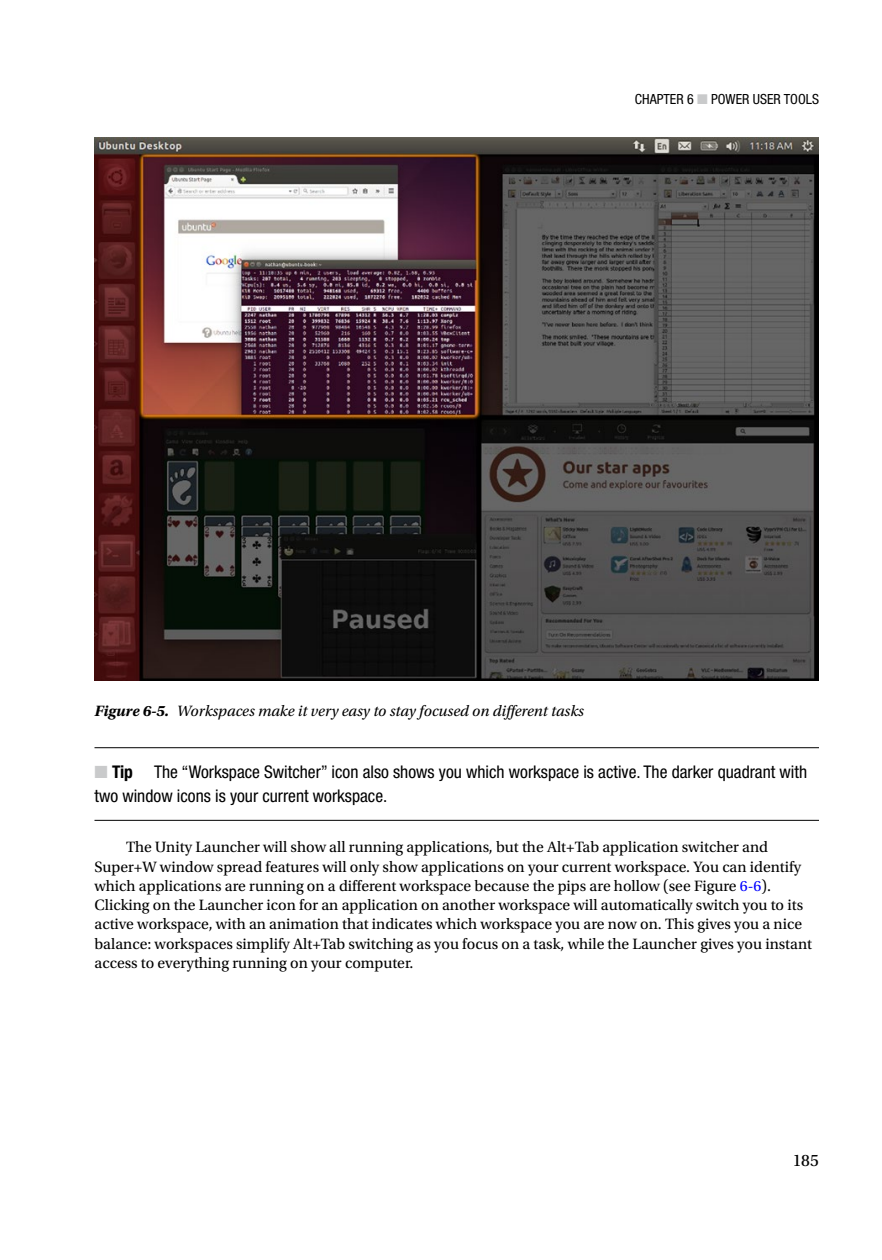
<style>
.page{position:relative;width:882px;height:1260px;background:#fff}
.page>*{position:absolute;margin:0;border:0;box-sizing:border-box;transform-origin:0 0}
.t1{font:condensed 17.5px/24.5px "Helvetica Neue";color:#000}
.t2{font:17.5px "Utopia Std";color:#000}
.t3{font:15.75px/19.2px "Utopia Std";color:#000}
.t4{font:italic 15.75px "Utopia Std";color:#000}
.t5{font:condensed 14px "Helvetica Neue";color:#000}
.s1{color:#c9cacb}
.s2{font-weight:700}
.s3{color:#00f}
</style>
<div class="page">
<hr style="left:94px;top:747px;width:725px;height:1px;background:#000">
<hr style="left:94px;top:820px;width:725px;height:1px;background:#000">
<img style="left:94px;top:137px;width:725px;height:544px">
<p class="t5" style="left:635px;top:91px;width:186px">Chapter 6 <span class="s1">■</span> Power User Tools</p>
<p class="t4" style="left:94px;top:702px;width:491px"><span class="s2">Figure 6-5.</span> Workspaces make it very easy to stay focused on different tasks</p>
<p class="t1" style="left:94px;top:759px;width:714px"><span class="s1">■</span> <span class="s2">Tip</span> The “Workspace Switcher” icon also shows you which workspace is active. The darker quadrant with two window icons is your current workspace.</p>
<p class="t3" style="left:94px;top:838px;width:719px;text-indent:32px">The Unity Launcher will show all running applications, but the Alt+Tab application switcher and Super+W window spread features will only show applications on your current workspace. You can identify which applications are running on a different workspace because the pips are hollow (see Figure <span class="s3">6-6</span>).<br>Clicking on the Launcher icon for an application on another workspace will automatically switch you to its active workspace, with an animation that indicates which workspace you are now on. This gives you a nice balance: workspaces simplify Alt+Tab switching as you focus on a task, while the Launcher gives you instant access to everything running on your computer.</p>
<p class="t2" style="left:793px;top:1150px;width:28px">185</p>
</div>
